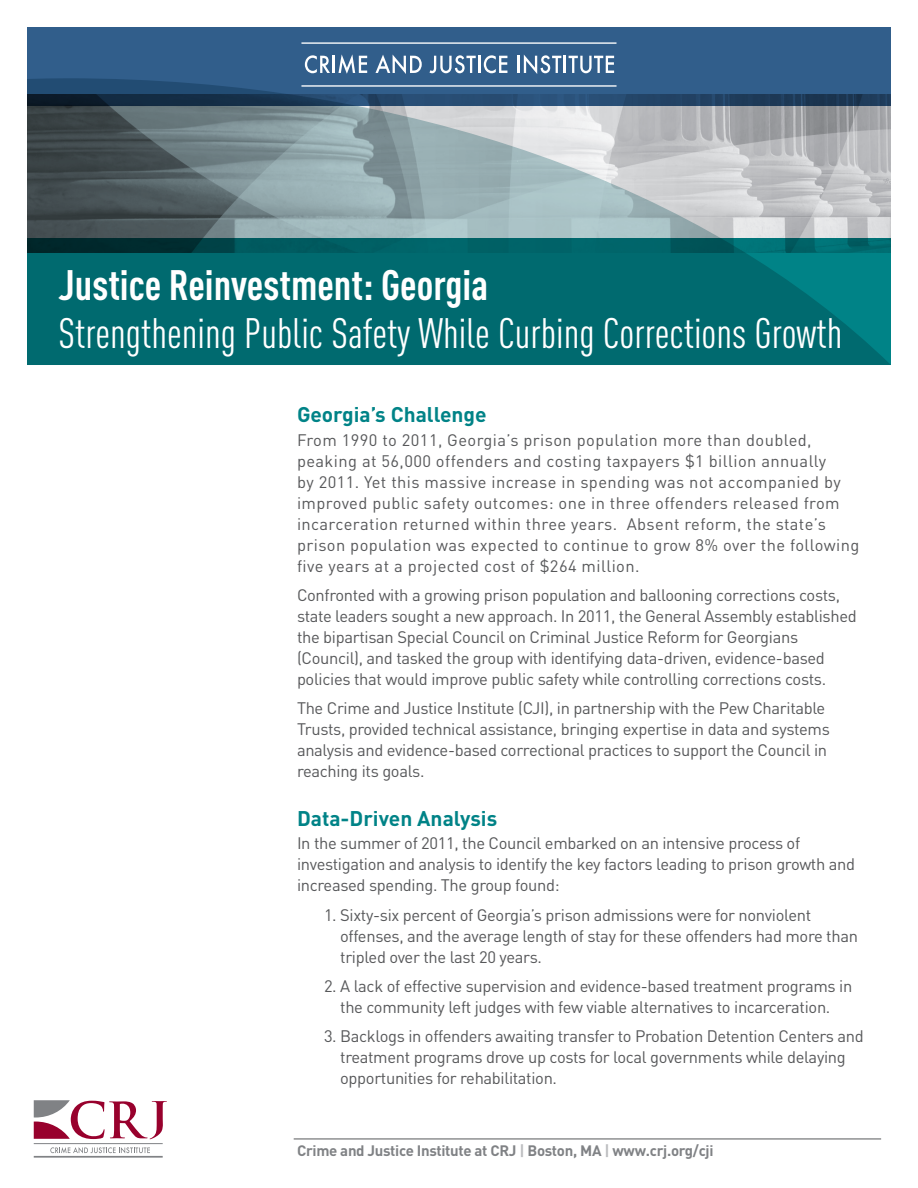
<style>
.page{position:relative;width:918px;height:1188px;background:#fff}
.page>*{position:absolute;margin:0;border:0;box-sizing:border-box;transform-origin:0 0}
.t1{font:42px "DIN Cond";color:#fff}
.t2{font:700 42px "DIN Cond";color:#fff}
.Sub_title_DIN{font:700 21px "DIN";color:#008387}
.Sub_title_DIN-2{font:700 21px "DIN Pro";color:#008387}
.body_copy{font:16.5px/21px "DIN Pro";letter-spacing:-.02em;color:#57585a}
.body_copy_bullets{font:16.5px/21px "DIN Pro";letter-spacing:-.02em;color:#57585a}
.body_copy-2{font:16.5px/21px "DIN Pro";letter-spacing:.025em;color:#57585a}
.body_copy-3{font:700 15px "DIN Pro";letter-spacing:-.02em;color:#808285}
.s1{color:#bcbdc0}
</style>
<div class="page">
<div style="left:27px;top:27px;width:864px;height:78px;background:#315e8b"></div>
<svg style="left:27px;top:78px;width:864px;height:287px;background:#498188"></svg>
<hr style="left:301px;top:42px;width:316px;height:2px;background:#fff">
<svg style="left:305px;top:54px;width:62px;height:20px"></svg>
<svg style="left:375px;top:55px;width:47px;height:19px"></svg>
<svg style="left:429px;top:55px;width:78px;height:18px"></svg>
<hr style="left:517px;top:56px;width:3px;height:17px;background:#fff">
<svg style="left:524px;top:55px;width:90px;height:19px"></svg>
<hr style="left:301px;top:85px;width:316px;height:2px;background:#fff">
<hr style="left:294px;top:1139px;width:587px;height:1px;background:#57585a">
<svg style="left:34px;top:1100px;width:133px;height:39px"></svg>
<hr style="left:34px;top:1143px;width:129px;height:1px;background:#808285">
<svg style="left:50px;top:1147px;width:100px;height:6px"></svg>
<hr style="left:34px;top:1156px;width:129px;height:2px;background:#808285">
<p class="t2" style="left:59px;top:259px;width:431px">Justice Reinvestment: Georgia</p>
<p class="t1" style="left:59px;top:309px;width:785px">Strengthening Public Safety While Curbing Corrections Growth</p>
<p class="Sub_title_DIN-2" style="left:297px;top:400px;width:191px">Georgia’s Challenge</p>
<p class="body_copy-2" style="left:297px;top:429px;width:564px">From 1990 to 2011, Georgia’s prison population more than doubled, peaking at 56,000 offenders and costing taxpayers $1 billion annually<br>by 2011. Yet this massive increase in spending was not accompanied by improved public safety outcomes: one in three offenders released from incarceration returned within three years. Absent reform, the state’s prison population was expected to continue to grow 8% over the following five years at a projected cost of $264 million.</p>
<p class="body_copy" style="left:297px;top:584px;width:561px">Confronted with a growing prison population and ballooning corrections costs, state leaders sought a new approach. In 2011, the General Assembly established the bipartisan Special Council on Criminal Justice Reform for Georgians (Council), and tasked the group with identifying data-driven, evidence-based policies that would improve public safety while controlling corrections costs.</p>
<p class="body_copy" style="left:297px;top:697px;width:534px">The Crime and Justice Institute (CJI), in partnership with the Pew Charitable Trusts, provided technical assistance, bringing expertise in data and systems analysis and evidence-based correctional practices to support the Council in reaching its goals.</p>
<p class="Sub_title_DIN" style="left:297px;top:804px;width:202px">Data-Driven Analysis</p>
<p class="body_copy" style="left:297px;top:832px;width:560px">In the summer of 2011, the Council embarked on an intensive process of investigation and analysis to identify the key factors leading to prison growth and increased spending. The group found:</p>
<p class="body_copy_bullets" style="left:340px;top:904px;width:519px;text-indent:-16px">1. Sixty-six percent of Georgia’s prison admissions were for nonviolent offenses, and the average length of stay for these offenders had more than tripled over the last 20 years.</p>
<p class="body_copy_bullets" style="left:324px;top:975px;width:530px;text-align:center">2. A lack of effective supervision and evidence-based treatment programs in the community left judges with few viable alternatives to incarceration.</p>
<p class="body_copy_bullets" style="left:340px;top:1025px;width:525px;text-indent:-16px">3. Backlogs in offenders awaiting transfer to Probation Detention Centers and treatment programs drove up costs for local governments while delaying opportunities for rehabilitation.</p>
<p class="body_copy-3" style="left:297px;top:1141px;width:418px">Crime and Justice Institute at CRJ <span class="s1">|</span> Boston, MA <span class="s1">|</span> www.crj.org/cji</p>
</div>
